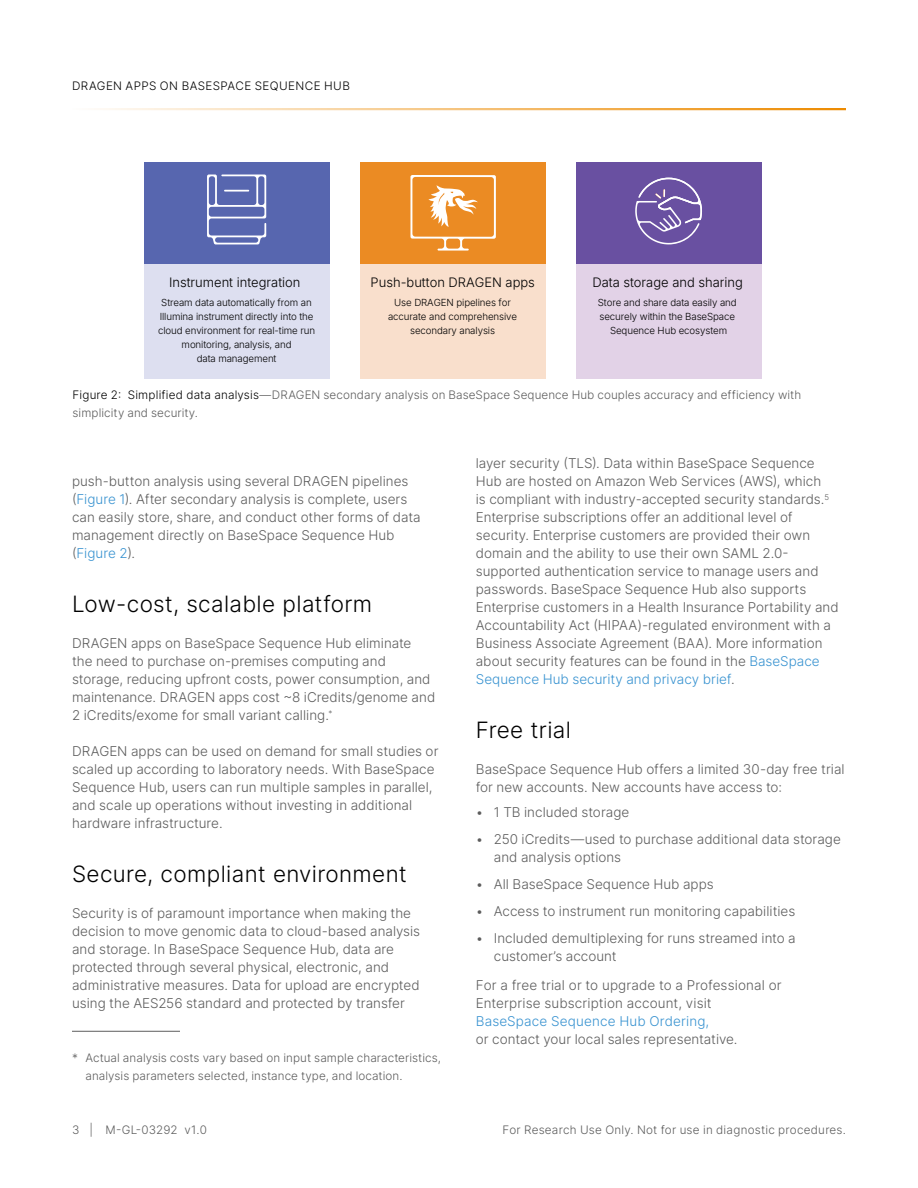
<style>
.page{position:relative;width:918px;height:1188px;background:#fff}
.page>*{position:absolute;margin:0;border:0;box-sizing:border-box;transform-origin:0 0}
.t1{font:22.5px "Inter";letter-spacing:.015em;color:#000}
.t2{font:13.5px/18px "Inter";color:#5c5c5c}
.t3{font:13.5px "Inter";letter-spacing:.01em;color:#3792d0}
.t4{font:300 12.9px "Inter";color:#000}
.t5{font:11.7px/18px "Inter";letter-spacing:.01em;color:#5c5c5c}
.t6{font:11.7px "Inter";letter-spacing:.035em;color:#000}
.t7{font:300 9.75px/13.8px "Inter";letter-spacing:-.01em;color:#000;text-align:center}
.s1{color:#000}
.s2{color:#3792d0}
</style>
<div class="page">
<hr style="left:72px;top:108px;width:774px;height:2px;background:#ed8b00">
<hr style="left:72px;top:1031px;width:108px;height:1px;background:#5c5c5c">
<div style="left:144px;top:162px;width:185px;height:102px;background:#5766af"></div>
<div style="left:144px;top:264px;width:185px;height:115px;background:#dddff0"></div>
<div style="left:360px;top:162px;width:185px;height:102px;background:#eb8b23"></div>
<div style="left:360px;top:264px;width:185px;height:115px;background:#f9dfcc"></div>
<div style="left:576px;top:162px;width:185px;height:102px;background:#6950a1"></div>
<div style="left:576px;top:264px;width:185px;height:115px;background:#e2d2e7"></div>
<svg style="left:207px;top:175px;width:59px;height:69px"></svg>
<svg style="left:635px;top:178px;width:67px;height:66px"></svg>
<svg style="left:410px;top:175px;width:86px;height:76px"></svg>
<p class="t6" style="left:72px;top:77px;width:279px">DRAGEN APPS ON BASESPACE SEQUENCE HUB</p>
<p class="t4" style="left:169px;top:273px;width:133px">Instrument integration</p>
<p class="t4" style="left:371px;top:273px;width:166px">Push-button DRAGEN apps</p>
<p class="t4" style="left:592px;top:273px;width:152px">Data storage and sharing</p>
<p class="t7" style="left:598px;top:296px;width:140px">Store and share data easily and securely within the BaseSpace<br>Sequence Hub ecosystem</p>
<p class="t7" style="left:388px;top:296px;width:131px">Use DRAGEN pipelines for accurate and comprehensive secondary analysis</p>
<p class="t7" style="left:158px;top:296px;width:159px">Stream data automatically from an<br>Illumina instrument directly into the cloud environment for real-time run monitoring, analysis, and<br>data management</p>
<p class="t5" style="left:73px;top:386px;width:730px"><span class="s1">Figure 2: Simplified data analysis</span>—DRAGEN secondary analysis on BaseSpace Sequence Hub couples accuracy and efficiency with simplicity and security.</p>
<p class="t2" style="left:72px;top:472px;width:350px">push-button analysis using several DRAGEN pipelines (<span class="s2">Figure 1</span>). After secondary analysis is complete, users can easily store, share, and conduct other forms of data management directly on BaseSpace Sequence Hub (<span class="s2">Figure 2</span>).</p>
<h1 class="t1" style="left:72px;top:587px;width:302px">Low-cost, scalable platform</h1>
<p class="t2" style="left:72px;top:634px;width:365px">DRAGEN apps on BaseSpace Sequence Hub eliminate the need to purchase on-premises computing and storage, reducing upfront costs, power consumption, and maintenance. DRAGEN apps cost ~8 iCredits/genome and 2 iCredits/exome for small variant calling.<sup>*</sup></p>
<p class="t2" style="left:72px;top:742px;width:368px">DRAGEN apps can be used on demand for small studies or scaled up according to laboratory needs. With BaseSpace Sequence Hub, users can run multiple samples in parallel, and scale up operations without investing in additional hardware infrastructure.</p>
<h1 class="t1" style="left:72px;top:857px;width:336px">Secure, compliant environment</h1>
<p class="t2" style="left:72px;top:904px;width:350px">Security is of paramount importance when making the decision to move genomic data to cloud-based analysis and storage. In BaseSpace Sequence Hub, data are protected through several physical, electronic, and administrative measures. Data for upload are encrypted using the AES256 standard and protected by transfer</p>
<p class="t5" style="left:86px;top:1048px;width:357px;text-indent:-14px">* Actual analysis costs vary based on input sample characteristics, analysis parameters selected, instance type, and location.</p>
<p class="t2" style="left:476px;top:454px;width:364px">layer security (TLS). Data within BaseSpace Sequence Hub are hosted on Amazon Web Services (AWS), which<br>is compliant with industry-accepted security standards.<sup>5<br></sup>Enterprise subscriptions offer an additional level of security. Enterprise customers are provided their own domain and the ability to use their own SAML 2.0- supported authentication service to manage users and passwords. BaseSpace Sequence Hub also supports Enterprise customers in a Health Insurance Portability and Accountability Act (HIPAA)-regulated environment with a Business Associate Agreement (BAA). More information about security features can be found in the <span class="s2">BaseSpace Sequence Hub security and privacy brief</span>.</p>
<h1 class="t1" style="left:476px;top:713px;width:97px">Free trial</h1>
<p class="t2" style="left:476px;top:760px;width:370px">BaseSpace Sequence Hub offers a limited 30-day free trial for new accounts. New accounts have access to:</p>
<p class="t2" style="left:476px;top:803px;width:155px">• 1 TB included storage</p>
<p class="t2" style="left:494px;top:830px;width:349px;text-indent:-18px">• 250 iCredits—used to purchase additional data storage and analysis options</p>
<p class="t2" style="left:476px;top:875px;width:239px">• All BaseSpace Sequence Hub apps</p>
<p class="t2" style="left:476px;top:902px;width:321px">• Access to instrument run monitoring capabilities</p>
<p class="t2" style="left:494px;top:929px;width:303px;text-indent:-18px">• Included demultiplexing for runs streamed into a customer’s account</p>
<p class="t2" style="left:476px;top:976px;width:307px">For a free trial or to upgrade to a Professional or<br>Enterprise subscription account, visit</p>
<p class="t3" style="left:476px;top:1011px;width:235px">BaseSpace Sequence Hub Ordering,</p>
<p class="t2" style="left:476px;top:1030px;width:263px">or contact your local sales representative.</p>
<p class="t5" style="left:72px;top:1120px;width:136px">3 | M-GL-03292 v1.0</p>
<p class="t5" style="left:502px;top:1120px;width:345px">For Research Use Only. Not for use in diagnostic procedures.</p>
</div>
